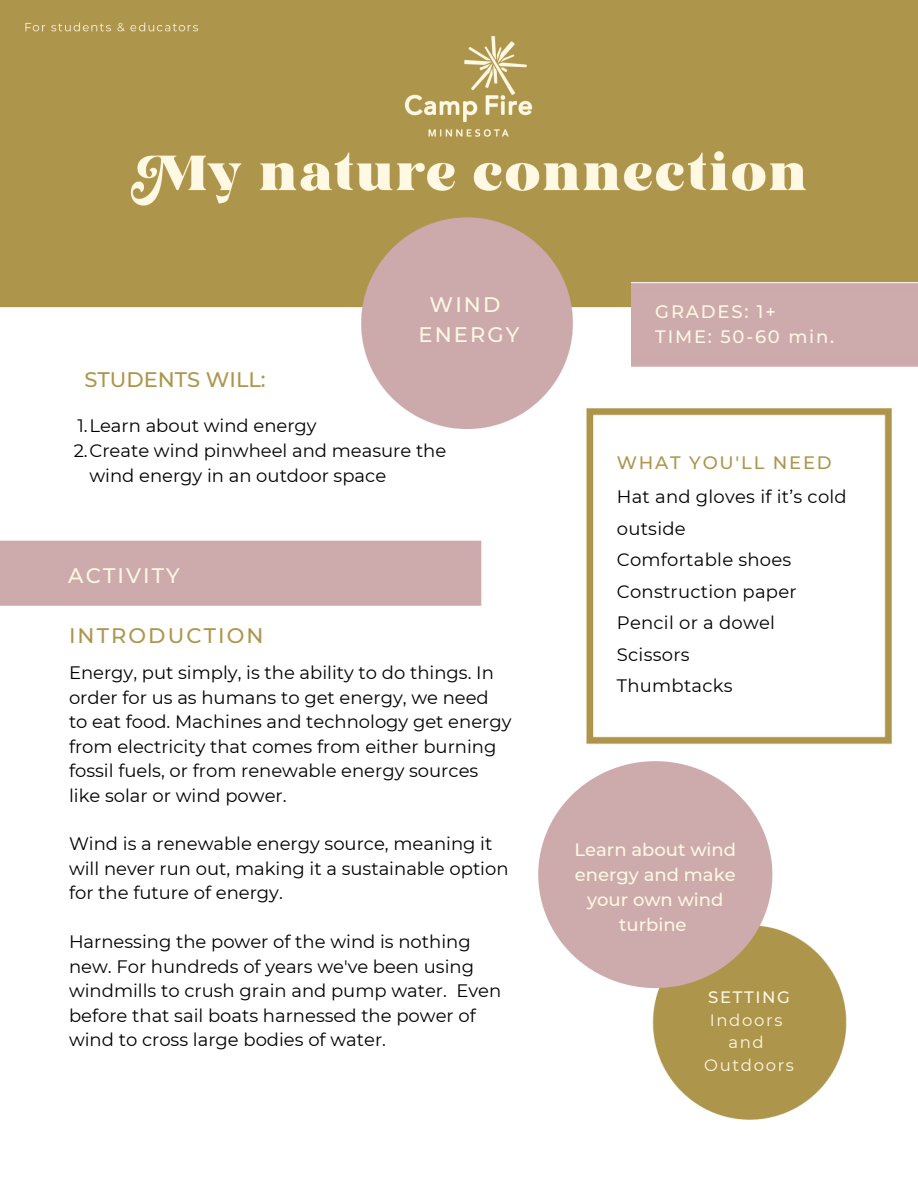
<style>
.page{position:relative;width:918px;height:1188px;background:#fff}
.page>*{position:absolute;margin:0;border:0;box-sizing:border-box;transform-origin:0 0}
.t1{font:500 21px "Montserrat";letter-spacing:.1em;color:#fff8e2}
.t2{font:500 21px "Montserrat";color:#ae954c}
.t3{font:500 21px "Montserrat";letter-spacing:.1em;color:#ae954c}
.t4{font:18px/24.5px "Montserrat";color:#000}
.t5{font:500 18px/25px "Montserrat";color:#fff8e2;text-align:center}
.t6{font:500 18px "Montserrat";letter-spacing:.1em;color:#ae954c}
.t7{font:500 18px "Montserrat";letter-spacing:.1em;color:#fff8e2}
.t8{font:16.5px "Montserrat";letter-spacing:.1em;color:#fff8e2}
.t9{font:500 16.5px "Montserrat";letter-spacing:.1em;color:#fff8e2}
</style>
<div class="page">
<img style="left:0;top:0;width:918px;height:429px">
<img style="left:578px;top:402px;width:319px;height:343px">
<img style="left:652px;top:927px;width:195px;height:193px">
<div style="left:631px;top:283px;width:287px;height:84px;background:#cdabac"></div>
<svg style="left:538px;top:761px;width:234px;height:227px;fill:#cdabac"></svg>
<p class="t1" style="left:430px;top:292px;width:72px">WIND</p>
<p class="t1" style="left:419px;top:321px;width:102px">ENERGY</p>
<p class="t2" style="left:85px;top:366px;width:183px">STUDENTS WILL:</p>
<p class="t4" style="left:77px;top:413px;width:241px">1.Learn about wind energy</p>
<p class="t4" style="left:90px;top:438px;width:358px;line-height:25px;text-indent:-16px">2.Create wind pinwheel and measure the wind energy in an outdoor space</p>
<p class="t1" style="left:68px;top:563px;width:113px">ACTIVITY</p>
<p class="t3" style="left:69px;top:623px;width:196px">INTRODUCTION</p>
<p class="t4" style="left:69px;top:661px;width:444px">Energy, put simply, is the ability to do things. In order for us as humans to get energy, we need to eat food. Machines and technology get energy from electricity that comes from either burning fossil fuels, or from renewable energy sources like solar or wind power.</p>
<p class="t4" style="left:69px;top:832px;width:441px">Wind is a renewable energy source, meaning it will never run out, making it a sustainable option for the future of energy.</p>
<p class="t4" style="left:69px;top:930px;width:434px">Harnessing the power of the wind is nothing new. For hundreds of years we've been using windmills to crush grain and pump water. Even before that sail boats harnessed the power of wind to cross large bodies of water.</p>
<p class="t5" style="left:655px;top:299px;width:122px">GRADES: 1+</p>
<p class="t7" style="left:655px;top:326px;width:180px">TIME: 50-60 min.</p>
<p class="t6" style="left:617px;top:452px;width:216px">WHAT YOU'LL NEED</p>
<p class="t4" style="left:617px;top:481px;width:232px;line-height:31.5px">Hat and gloves if it’s cold outside</p>
<p class="t4" style="left:617px;top:548px;width:176px">Comfortable shoes</p>
<p class="t4" style="left:617px;top:579px;width:181px">Construction paper</p>
<p class="t4" style="left:617px;top:611px;width:160px">Pencil or a dowel</p>
<p class="t4" style="left:617px;top:642px;width:74px">Scissors</p>
<p class="t4" style="left:617px;top:674px;width:117px">Thumbtacks</p>
<p class="t5" style="left:575px;top:837px;width:163px">Learn about wind energy and make your own wind turbine</p>
<p class="t9" style="left:708px;top:987px;width:83px">SETTING</p>
<p class="t8" style="left:710px;top:1010px;width:74px">Indoors</p>
<p class="t8" style="left:728px;top:1032px;width:37px">and</p>
<p class="t8" style="left:704px;top:1055px;width:91px">Outdoors</p>
</div>
